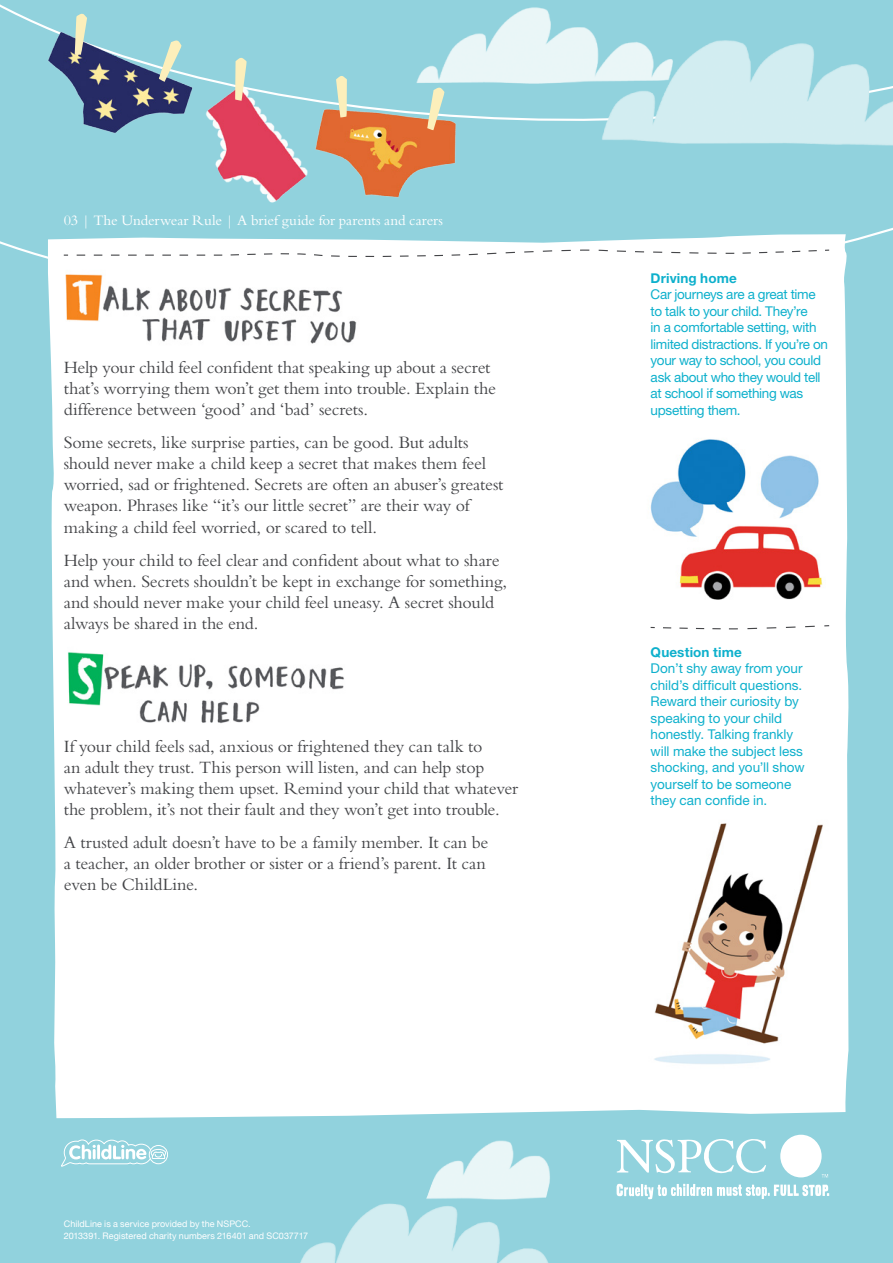
<style>
.page{position:relative;width:893px;height:1263px;background:#91d2dd}
.page>*{position:absolute;margin:0;border:0;box-sizing:border-box;transform-origin:0 0}
.t1{font:18px/21px "Bembo";letter-spacing:-.015em;color:#444548}
.t2{font:15px "Bembo";letter-spacing:-.005em;color:#fff}
.t3{font:13.5px/16.5px "Helvetica Neue";letter-spacing:-.015em;color:#0db0cc}
.t4{font:700 13.5px "Helvetica Neue";letter-spacing:.01em;color:#0db0cc}
.t5{font:9px/12px "Helvetica Neue";letter-spacing:.01em;color:#fff}
</style>
<div class="page">
<div style="left:51px;top:364px;width:798px;height:754px;background:#fff"></div>
<img style="left:643px;top:428px;width:194px;height:185px">
<img style="left:645px;top:816px;width:189px;height:266px">
<img style="left:56px;top:643px;width:299px;height:88px">
<svg style="left:649px;top:624px;width:181px;height:6px"></svg>
<svg style="left:0;top:4px;width:893px;height:360px"></svg>
<img style="left:321px;top:103px;width:143px;height:103px">
<img style="left:195px;top:81px;width:126px;height:126px">
<img style="left:31px;top:25px;width:167px;height:127px">
<svg style="left:235px;top:57px;width:12px;height:44px"></svg>
<svg style="left:159px;top:40px;width:23px;height:42px"></svg>
<svg style="left:427px;top:97px;width:18px;height:33px"></svg>
<svg style="left:75px;top:13px;width:12px;height:42px"></svg>
<svg style="left:336px;top:76px;width:11px;height:42px"></svg>
<img style="left:579px;top:19px;width:314px;height:148px">
<img style="left:398px;top:4px;width:293px;height:93px">
<svg style="left:63px;top:249px;width:767px;height:8px;background:#f1f1f2"></svg>
<img style="left:412px;top:1109px;width:157px;height:73px">
<img style="left:300px;top:1182px;width:250px;height:81px">
<div style="left:780px;top:1135px;width:42px;height:42px;background:#fff;border-radius:50%"></div>
<svg style="left:617px;top:1138px;width:212px;height:61px"></svg>
<div style="left:149px;top:1145px;width:19px;height:19px;border:1px solid #fff;border-radius:50%"></div>
<svg style="left:61px;top:1139px;width:105px;height:27px"></svg>
<p class="t2" style="left:64px;top:212px;width:381px">03 | The Underwear Rule | A brief guide for parents and carers</p>
<p class="t1" style="left:64px;top:356px;width:434px">Help your child feel confident that speaking up about a secret that’s worrying them won’t get them into trouble. Explain the difference between ‘good’ and ‘bad’ secrets.</p>
<p class="t1" style="left:64px;top:432px;width:441px">Some secrets, like surprise parties, can be good. But adults should never make a child keep a secret that makes them feel worried, sad or frightened. Secrets are often an abuser’s greatest weapon. Phrases like “it’s our little secret” are their way of making a child feel worried, or scared to tell.</p>
<p class="t1" style="left:64px;top:550px;width:445px">Help your child to feel clear and confident about what to share and when. Secrets shouldn’t be kept in exchange for something, and should never make your child feel uneasy. A secret should always be shared in the end.</p>
<p class="t1" style="left:64px;top:735px;width:456px">If your child feels sad, anxious or frightened they can talk to<br>an adult they trust. This person will listen, and can help stop whatever’s making them upset. Remind your child that whatever the problem, it’s not their fault and they won’t get into trouble.</p>
<p class="t1" style="left:64px;top:832px;width:426px">A trusted adult doesn’t have to be a family member. It can be a teacher, an older brother or sister or a friend’s parent. It can even be ChildLine.</p>
<p class="t5" style="left:64px;top:1217px;width:246px">ChildLine is a service provided by the NSPCC.<br>2013391. Registered charity numbers 216401 and SC037717</p>
<p class="t4" style="left:651px;top:270px;width:88px">Driving home</p>
<p class="t3" style="left:651px;top:286px;width:179px">Car journeys are a great time to talk to your child. They’re<br>in a comfortable setting, with limited distractions. If you’re on your way to school, you could ask about who they would tell at school if something was upsetting them.</p>
<p class="t4" style="left:651px;top:644px;width:93px">Question time</p>
<p class="t3" style="left:651px;top:660px;width:155px">Don’t shy away from your child’s difficult questions.<br>Reward their curiosity by speaking to your child honestly. Talking frankly will make the subject less shocking, and you’ll show yourself to be someone they can confide in.</p>
</div>
